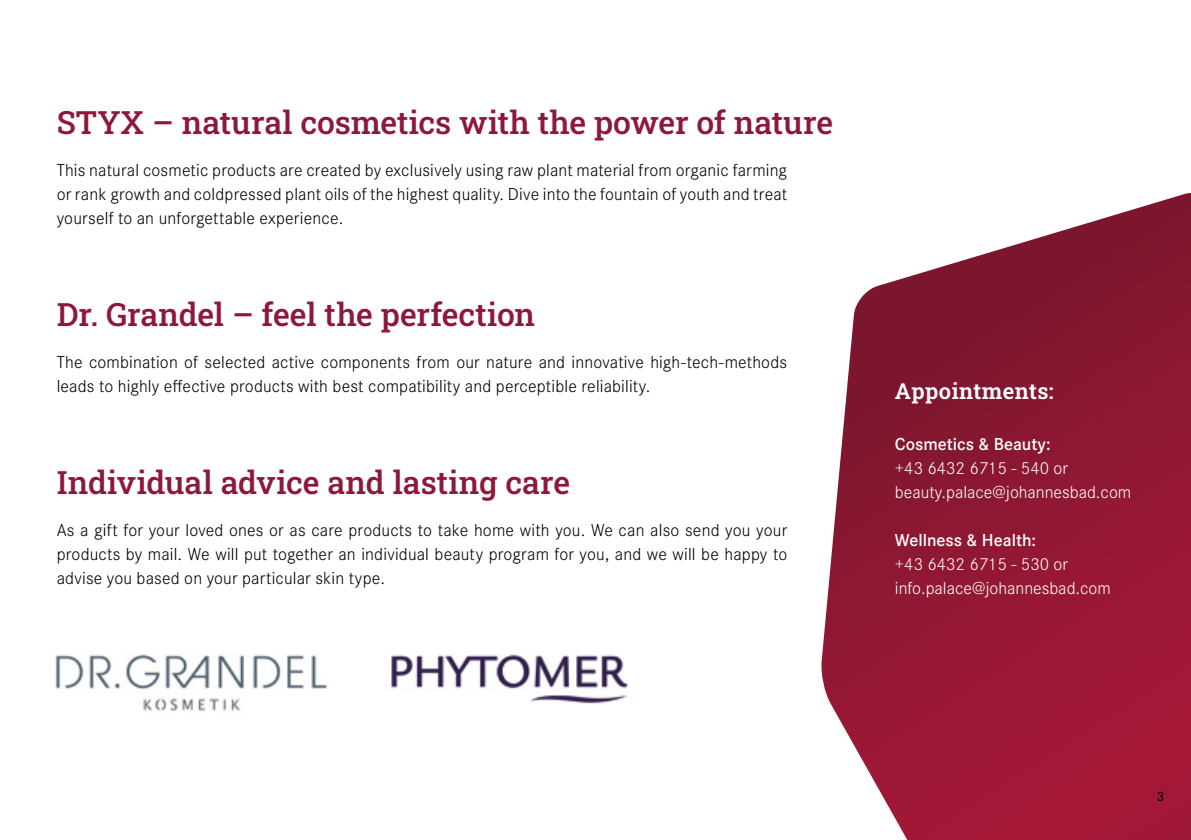
<style>
.page{position:relative;width:1191px;height:840px;background:#fff}
.page>*{position:absolute;margin:0;border:0;box-sizing:border-box;transform-origin:0 0}
.t1{font:500 32px "Roboto Slab";letter-spacing:-.005em;color:#8e1839}
.t2{font:600 22px "Roboto Slab";letter-spacing:.02em;color:#fff}
.t3{font:300 18px/24px "Corporate S";letter-spacing:.01em;color:#000;text-align:justify}
.t4{font:300 18px/24px "Corporate S";color:#fff}
.t5{font:600 18px "Corporate S";color:#fff}
.t6{font:500 14px "Corporate S";color:#000}
</style>
<div class="page">
<img style="left:55px;top:654px;width:272px;height:58px">
<img style="left:391px;top:654px;width:237px;height:50px">
<svg style="left:821px;top:193px;width:370px;height:646px;background:#9f374f"></svg>
<h1 class="t1" style="left:57px;top:101px;width:778px">STYX – natural cosmetics with the power of nature</h1>
<p class="t3" style="left:57px;top:158px;width:732px">This natural cosmetic products are created by exclusively using raw plant material from organic farming or rank growth and coldpressed plant oils of the highest quality. Dive into the fountain of youth and treat yourself to an unforgettable experience.</p>
<h1 class="t1" style="left:57px;top:292px;width:480px">Dr. Grandel – feel the perfection</h1>
<p class="t3" style="left:57px;top:350px;width:732px">The combination of selected active components from our nature and innovative high-tech-methods leads to highly effective products with best compatibility and perceptible reliability.</p>
<h1 class="t1" style="left:57px;top:460px;width:515px">Individual advice and lasting care</h1>
<p class="t3" style="left:57px;top:518px;width:732px">As a gift for your loved ones or as care products to take home with you. We can also send you your products by mail. We will put together an individual beauty program for you, and we will be happy to advise you based on your particular skin type.</p>
<p class="t2" style="left:895px;top:375px;width:160px">Appointments:</p>
<p class="t5" style="left:895px;top:433px;width:157px">Cosmetics &amp; Beauty:</p>
<p class="t4" style="left:895px;top:456px;width:238px">+43 6432 6715 - 540 or beauty.palace@johannesbad.com</p>
<p class="t5" style="left:895px;top:529px;width:143px">Wellness &amp; Health:</p>
<p class="t4" style="left:895px;top:552px;width:217px">+43 6432 6715 - 530 or info.palace@johannesbad.com</p>
<p class="t6" style="left:1156px;top:787px;width:9px">3</p>
</div>
